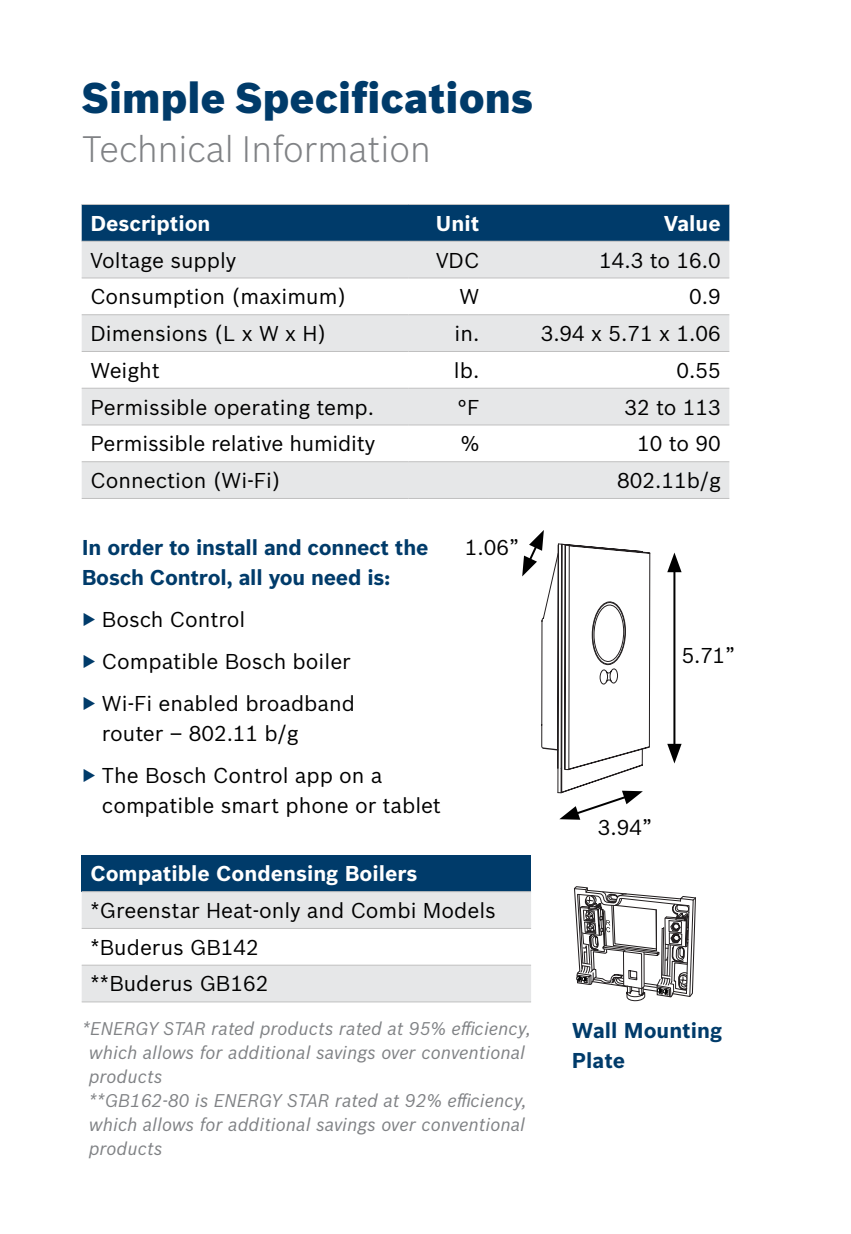
<style>
.page{position:relative;width:851px;height:1234px;background:#fff}
.page>*{position:absolute;margin:0;border:0;box-sizing:border-box;transform-origin:0 0}
.t1{font:900 42px "Bosch Sans";color:#003b6a}
.t2{font:300 36px "Bosch Sans";color:#808285}
.t3{font:21px/42px "Bosch Sans";color:#000}
.t4{font:700 21px/30px "Bosch Sans";letter-spacing:-.01em;color:#003b6a}
.t5{font:700 21px "Bosch Sans";color:#fff}
.t6{font:italic 18px/24px "Bosch Sans";color:#808285}
.s1{color:#003b6a}
</style>
<div class="page">
<div style="left:82px;top:205px;width:647px;height:36px;background:#003b6a"></div>
<svg style="left:82px;top:242px;width:647px;height:256px;fill:#e6e7e8"></svg>
<hr style="left:82px;top:204px;width:326px;height:1px;background:#c0c0c0">
<hr style="left:408px;top:204px;width:80px;height:1px;background:#c0c0c0">
<hr style="left:488px;top:204px;width:241px;height:1px;background:#c0c0c0">
<hr style="left:82px;top:241px;width:326px;height:1px;background:#c0c0c0">
<hr style="left:408px;top:241px;width:80px;height:1px;background:#c0c0c0">
<hr style="left:488px;top:241px;width:241px;height:1px;background:#c0c0c0">
<hr style="left:82px;top:277px;width:326px;height:1px;background:#c0c0c0">
<hr style="left:408px;top:277px;width:80px;height:1px;background:#c0c0c0">
<hr style="left:488px;top:277px;width:241px;height:1px;background:#c0c0c0">
<hr style="left:82px;top:314px;width:326px;height:1px;background:#c0c0c0">
<hr style="left:408px;top:314px;width:80px;height:1px;background:#c0c0c0">
<hr style="left:488px;top:314px;width:241px;height:1px;background:#c0c0c0">
<hr style="left:82px;top:351px;width:326px;height:1px;background:#c0c0c0">
<hr style="left:408px;top:351px;width:80px;height:1px;background:#c0c0c0">
<hr style="left:488px;top:351px;width:241px;height:1px;background:#c0c0c0">
<hr style="left:82px;top:387px;width:326px;height:1px;background:#c0c0c0">
<hr style="left:408px;top:387px;width:80px;height:1px;background:#c0c0c0">
<hr style="left:488px;top:387px;width:241px;height:1px;background:#c0c0c0">
<hr style="left:82px;top:424px;width:326px;height:1px;background:#c0c0c0">
<hr style="left:408px;top:424px;width:80px;height:1px;background:#c0c0c0">
<hr style="left:488px;top:424px;width:241px;height:1px;background:#c0c0c0">
<hr style="left:82px;top:461px;width:326px;height:1px;background:#c0c0c0">
<hr style="left:408px;top:461px;width:80px;height:1px;background:#c0c0c0">
<hr style="left:488px;top:461px;width:241px;height:1px;background:#c0c0c0">
<hr style="left:82px;top:498px;width:326px;height:1px;background:#c0c0c0">
<hr style="left:408px;top:498px;width:80px;height:1px;background:#c0c0c0">
<hr style="left:488px;top:498px;width:241px;height:1px;background:#c0c0c0">
<svg style="left:522px;top:530px;width:128px;height:289px"></svg>
<hr style="left:673px;top:567px;width:2px;height:181px;background:#000">
<svg style="left:667px;top:743px;width:14px;height:20px"></svg>
<svg style="left:667px;top:552px;width:14px;height:20px"></svg>
<svg style="left:574px;top:886px;width:122px;height:115px"></svg>
<div style="left:82px;top:854px;width:449px;height:37px;background:#003b6a"></div>
<svg style="left:82px;top:892px;width:449px;height:109px;fill:#e6e7e8"></svg>
<hr style="left:82px;top:891px;width:449px;height:1px;background:#c0c0c0">
<hr style="left:82px;top:927px;width:449px;height:1px;background:#c0c0c0">
<hr style="left:82px;top:964px;width:449px;height:1px;background:#c0c0c0">
<hr style="left:82px;top:1001px;width:449px;height:1px;background:#c0c0c0">
<h1 class="t1" style="left:82px;top:65px;width:453px">Simple Specifications</h1>
<h2 class="t2" style="left:82px;top:124px;width:350px">Technical Information</h2>
<p class="t5" style="left:90px;top:207px;width:122px">Description</p>
<p class="t5" style="left:436px;top:207px;width:45px">Unit</p>
<p class="t5" style="left:664px;top:207px;width:58px">Value</p>
<p class="t3" style="left:90px;top:237px;width:147px">Voltage supply</p>
<p class="t3" style="left:436px;top:237px;width:45px">VDC</p>
<p class="t3" style="left:599px;top:237px;width:123px">14.3 to 16.0</p>
<p class="t3" style="left:90px;top:274px;width:257px">Consumption (maximum)</p>
<p class="t3" style="left:459px;top:274px;width:21px">W</p>
<p class="t3" style="left:689px;top:274px;width:33px">0.9</p>
<p class="t3" style="left:90px;top:311px;width:237px">Dimensions (L x W x H)</p>
<p class="t3" style="left:454px;top:311px;width:26px">in.</p>
<p class="t3" style="left:540px;top:311px;width:181px">3.94 x 5.71 x 1.06</p>
<p class="t3" style="left:90px;top:348px;width:71px">Weight</p>
<p class="t3" style="left:454px;top:348px;width:27px">lb.</p>
<p class="t3" style="left:676px;top:348px;width:46px">0.55</p>
<p class="t3" style="left:90px;top:384px;width:285px">Permissible operating temp.</p>
<p class="t3" style="left:457px;top:384px;width:23px">°F</p>
<p class="t3" style="left:624px;top:384px;width:98px">32 to 113</p>
<p class="t3" style="left:90px;top:421px;width:286px">Permissible relative humidity</p>
<p class="t3" style="left:461px;top:421px;width:20px">%</p>
<p class="t3" style="left:637px;top:421px;width:85px">10 to 90</p>
<p class="t3" style="left:90px;top:458px;width:192px">Connection (Wi-Fi)</p>
<p class="t3" style="left:617px;top:458px;width:105px">802.11b/g</p>
<p class="t4" style="left:82px;top:531px;width:348px">In order to install and connect the<br>Bosch Control, all you need is:</p>
<p class="t3" style="left:82px;top:597px;width:275px"><span class="s1">▶</span> Bosch Control<br><span class="s1">▶</span> Compatible Bosch boiler <span class="s1">▶</span> Wi-Fi enabled broadband</p>
<p class="t3" style="left:82px;top:711px;width:302px;text-indent:20px">router – 802.11 b/g<br><span class="s1">▶</span> The Bosch Control app on a</p>
<p class="t3" style="left:102px;top:783px;width:340px">compatible smart phone or tablet</p>
<p class="t3" style="left:464px;top:525px;width:56px">1.06”</p>
<p class="t5" style="left:90px;top:857px;width:328px">Compatible Condensing Boilers</p>
<p class="t3" style="left:90px;top:890px;width:407px;line-height:36.6px">*Greenstar Heat-only and Combi Models *Buderus GB142<br>**Buderus GB162</p>
<p class="t6" style="left:89px;top:1014px;width:443px;text-indent:-6px">*ENERGY STAR rated products rated at 95% efficiency, which allows for additional savings over conventional products<br>**GB162-80 is ENERGY STAR rated at 92% efficiency, which allows for additional savings over conventional products</p>
<p class="t3" style="left:681px;top:633px;width:55px">5.71”</p>
<p class="t3" style="left:597px;top:805px;width:56px">3.94”</p>
<p class="t4" style="left:572px;top:1013px;width:152px">Wall Mounting<br>Plate</p>
</div>
